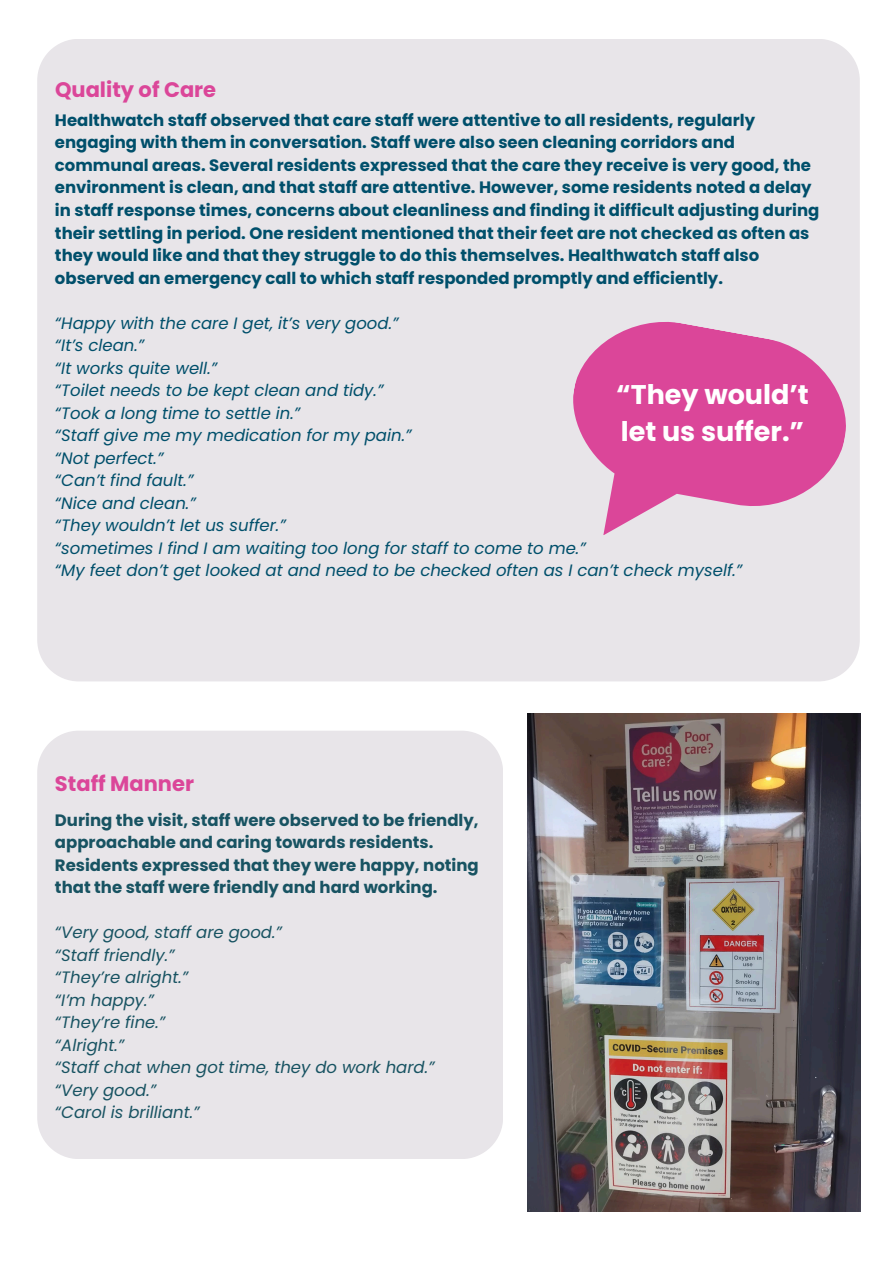
<style>
.page{position:relative;width:894px;height:1264px;background:#fff}
.page>*{position:absolute;margin:0;border:0;box-sizing:border-box;transform-origin:0 0}
.t1{font:700 27px/37.2px "Poppins";color:#fff}
.t2{font:700 21px "Poppins";color:#db4699}
.t3{font:700 16.5px/22.5px "Poppins";color:#004f6b}
.t4{font:italic 16.5px "Poppins";color:#004f6b}
.t5{font:700 16.5px/22.5px "Poppins";color:#185362}
.t6{font:italic 16.5px "Poppins";color:#185362}
</style>
<div class="page">
<div style="left:37px;top:39px;width:822px;height:642px;background:#e8e5e9"></div>
<div style="left:37px;top:731px;width:465px;height:428px;background:#e8e5e9"></div>
<img style="left:527px;top:713px;width:333px;height:498px">
<svg style="left:568px;top:314px;width:284px;height:200px;background:#de73af"></svg>
<h1 class="t2" style="left:55px;top:75px;width:163px">Quality of Care</h1>
<h3 class="t3" style="left:55px;top:109px;width:765px">Healthwatch staff observed that care staff were attentive to all residents, regularly engaging with them in conversation. Staff were also seen cleaning corridors and communal areas. Several residents expressed that the care they receive is very good, the environment is clean, and that staff are attentive. However, some residents noted a delay in staff response times, concerns about cleanliness and finding it difficult adjusting during their settling in period. One resident mentioned that their feet are not checked as often as they would like and that they struggle to do this themselves. Healthwatch staff also observed an emergency call to which staff responded promptly and efficiently.</h3>
<p class="t4" style="left:55px;top:311px;width:345px">“Happy with the care I get, it’s very good.”</p>
<p class="t4" style="left:55px;top:334px;width:91px">“It’s clean.”</p>
<p class="t4" style="left:55px;top:356px;width:163px">“It works quite well.”</p>
<p class="t4" style="left:55px;top:379px;width:330px">“Toilet needs to be kept clean and tidy.”</p>
<p class="t4" style="left:55px;top:401px;width:247px">“Took a long time to settle in.”</p>
<p class="t4" style="left:55px;top:424px;width:358px">“Staff give me my medication for my pain.”</p>
<p class="t4" style="left:55px;top:446px;width:110px">“Not perfect.”</p>
<p class="t4" style="left:55px;top:469px;width:140px">“Can’t find fault.”</p>
<p class="t4" style="left:55px;top:491px;width:142px">“Nice and clean.”</p>
<p class="t4" style="left:55px;top:514px;width:232px">“They wouldn’t let us suffer.”</p>
<p class="t4" style="left:55px;top:536px;width:532px">“sometimes I find I am waiting too long for staff to come to me.”</p>
<p class="t4" style="left:55px;top:559px;width:688px">“My feet don’t get looked at and need to be checked often as I can’t check myself.”</p>
<p class="t1" style="left:616px;top:375px;width:194px">“They would’t let us suffer.”</p>
<h2 class="t2" style="left:55px;top:769px;width:140px">Staff Manner</h2>
<h3 class="t5" style="left:55px;top:808px;width:425px">During the visit, staff were observed to be friendly, approachable and caring towards residents.<br>Residents expressed that they were happy, noting that the staff were friendly and hard working.</h3>
<p class="t6" style="left:55px;top:920px;width:228px">“Very good, staff are good.”</p>
<p class="t6" style="left:55px;top:943px;width:121px">“Staff friendly.”</p>
<p class="t6" style="left:55px;top:965px;width:135px">“They’re alright.”</p>
<p class="t6" style="left:55px;top:988px;width:100px">“I’m happy.”</p>
<p class="t6" style="left:55px;top:1010px;width:112px">“They’re fine.”</p>
<p class="t6" style="left:55px;top:1033px;width:71px">“Alright.”</p>
<p class="t6" style="left:55px;top:1055px;width:381px">“Staff chat when got time, they do work hard.”</p>
<p class="t6" style="left:55px;top:1078px;width:103px">“Very good.”</p>
<p class="t6" style="left:55px;top:1100px;width:146px">“Carol is brilliant.”</p>
</div>
